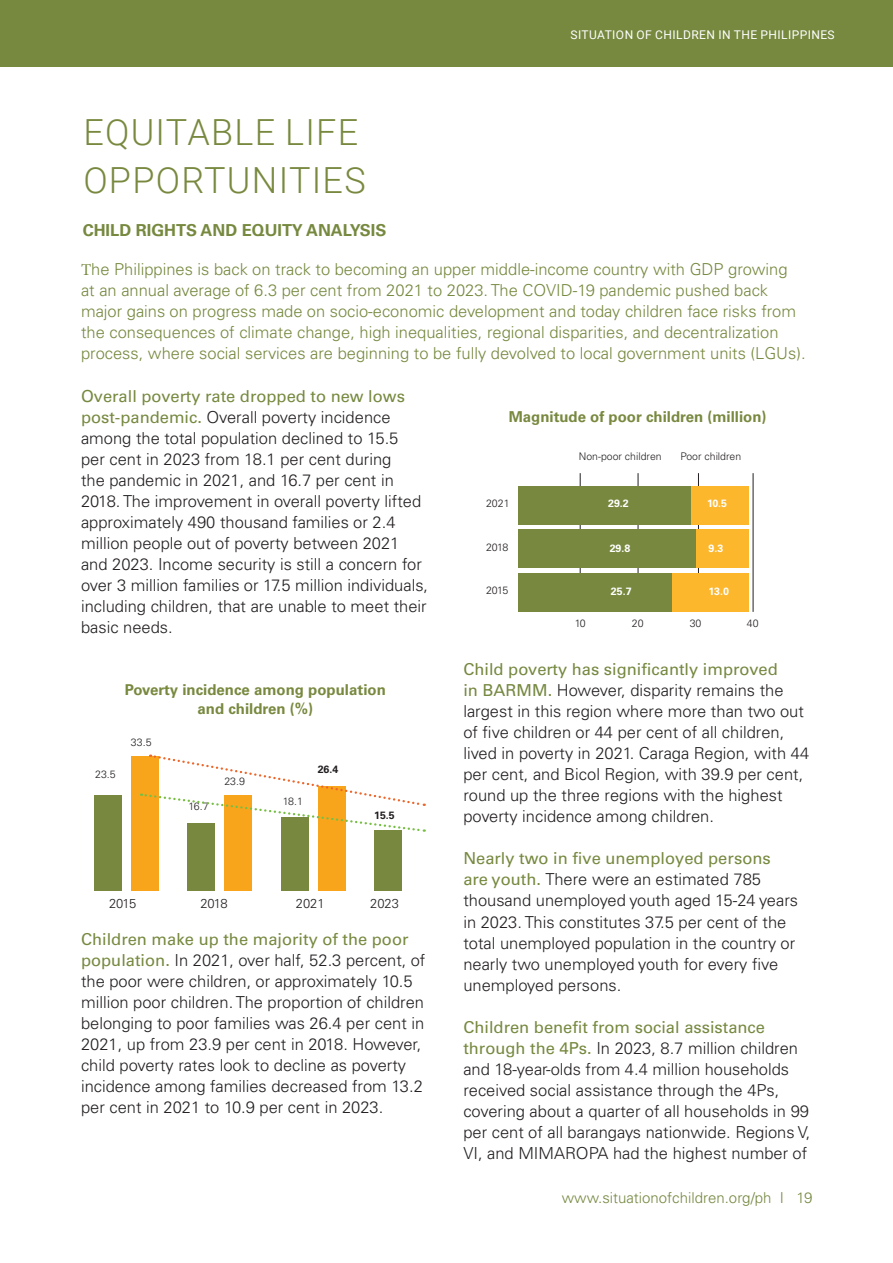
<style>
.page{position:relative;width:893px;height:1263px;background:#fff}
.page>*{position:absolute;margin:0;border:0;box-sizing:border-box;transform-origin:0 0}
.t1{font:300 36px/48px "Roboto";letter-spacing:.035em;color:#78893f}
.t2{font:300 16.5px/21px "Univers LT Pro 45";color:#231f20}
.t3{font:300 16.5px/21px "Univers LT Pro 45";color:#76893f}
.t4{font:16.5px "Univers LT Pro 55 Roman";color:#76893f}
.t5{font:16.5px "Univers LT Pro 55 Roman";color:#758840}
.t6{font:700 16.5px "Univers LT Pro 65";color:#76893f}
.t7{font:700 15px/19.5px "Univers LT Pro 65";color:#78893f;text-align:center}
.t8{font:300 15px "Univers LT Pro 45";color:#758840}
.t9{font:300 12.9px "Univers LT Pro 45";color:#231f20}
.t10{font:12px "Roboto";letter-spacing:.035em;color:#fff}
.t11{font:300 10.65px "Univers LT Pro 45";color:#231f20}
.t12{font:700 10.65px "Univers LT Pro 65";color:#fff}
.t13{font:700 10.65px "Univers LT Pro 65";color:#231f20}
.t14{font:300 10.5px "Univers LT Pro 45";color:#231f20}
.s1{font-family:"Minion Pro";font-weight:400}
.s2{font-family:"Univers LT Pro 55 Roman";font-weight:400;color:#76893f}
.s3{font-family:"Univers LT Pro 55 Roman";font-weight:400;color:#758840}
</style>
<div class="page">
<div style="left:0;top:0;width:893px;height:67px;background:#76893f"></div>
<div style="left:94px;top:795px;width:28px;height:96px;background:#78893f"></div>
<div style="left:131px;top:756px;width:28px;height:135px;background:#f9a51b"></div>
<div style="left:187px;top:823px;width:28px;height:68px;background:#78893f"></div>
<div style="left:224px;top:795px;width:28px;height:96px;background:#f9a51b"></div>
<div style="left:281px;top:817px;width:28px;height:74px;background:#78893f"></div>
<div style="left:318px;top:786px;width:28px;height:105px;background:#f9a51b"></div>
<div style="left:374px;top:830px;width:28px;height:61px;background:#78893f"></div>
<svg style="left:141px;top:754px;width:284px;height:78px"></svg>
<hr style="left:580px;top:473px;width:1px;height:139px;background:#231f20">
<hr style="left:638px;top:473px;width:1px;height:139px;background:#231f20">
<hr style="left:698px;top:473px;width:1px;height:139px;background:#231f20">
<hr style="left:753px;top:473px;width:1px;height:139px;background:#231f20">
<div style="left:518px;top:574px;width:154px;height:38px;background:#78893f"></div>
<div style="left:672px;top:574px;width:76px;height:38px;background:#fcb72d"></div>
<div style="left:518px;top:530px;width:178px;height:38px;background:#78893f"></div>
<div style="left:696px;top:530px;width:52px;height:38px;background:#fcb72d"></div>
<div style="left:518px;top:486px;width:173px;height:38px;background:#78893f"></div>
<div style="left:691px;top:486px;width:57px;height:38px;background:#fcb72d"></div>
<h1 class="t1" style="left:83px;top:107px;width:284px">EQUITABLE LIFE<br>OPPORTUNITIES</h1>
<p class="t6" style="left:83px;top:220px;width:305px">CHILD RIGHTS AND EQUITY ANALYSIS</p>
<p class="t10" style="left:570px;top:26px;width:266px">SITUATION OF CHILDREN IN THE PHILIPPINES</p>
<p class="t3" style="left:81px;top:259px;width:726px"><span class="s1">T</span>he Philippines is back on track to becoming an upper middle-income country with GDP growing<br>at an annual average of 6.3 per cent from 2021 to 2023. The COVID-19 pandemic pushed back major gains on progress made on socio-economic development and today children face risks from the consequences of climate change, high inequalities, regional disparities, and decentralization process, where social services are beginning to be fully devolved to local government units (LGUs).</p>
<p class="t4" style="left:81px;top:386px;width:325px">Overall poverty rate dropped to new lows</p>
<p class="t2" style="left:81px;top:406px;width:349px"><span class="s2">post-pandemic.</span> Overall poverty incidence among the total population declined to 15.5<br>per cent in 2023 from 18.1 per cent during<br>the pandemic in 2021, and 16.7 per cent in 2018. The improvement in overall poverty lifted approximately 490 thousand families or 2.4 million people out of poverty between 2021 and 2023. Income security is still a concern for over 3 million families or 17.5 million individuals, including children, that are unable to meet their basic needs.</p>
<p class="t7" style="left:125px;top:680px;width:263px">Poverty incidence among population and children (%)</p>
<p class="t11" style="left:95px;top:768px;width:22px">23.5</p>
<p class="t11" style="left:131px;top:735px;width:22px">33.5</p>
<p class="t11" style="left:189px;top:800px;width:22px">16.7</p>
<p class="t11" style="left:224px;top:775px;width:22px">23.9</p>
<p class="t11" style="left:283px;top:795px;width:22px">18.1</p>
<p class="t13" style="left:318px;top:763px;width:22px">26.4</p>
<p class="t13" style="left:374px;top:809px;width:22px">15.5</p>
<p class="t9" style="left:109px;top:895px;width:29px">2015</p>
<p class="t9" style="left:200px;top:895px;width:29px">2018</p>
<p class="t9" style="left:296px;top:895px;width:30px">2021</p>
<p class="t9" style="left:370px;top:895px;width:30px">2023</p>
<p class="t4" style="left:81px;top:929px;width:329px">Children make up the majority of the poor</p>
<p class="t2" style="left:81px;top:950px;width:346px"><span class="s2">population.</span> In 2021, over half, 52.3 percent, of the poor were children, or approximately 10.5 million poor children. The proportion of children belonging to poor families was 26.4 per cent in 2021, up from 23.9 per cent in 2018. However, child poverty rates look to decline as poverty incidence among families decreased from 13.2 per cent in 2021 to 10.9 per cent in 2023.</p>
<p class="t7" style="left:509px;top:407px;width:259px">Magnitude of poor children (million)</p>
<p class="t11" style="left:486px;top:497px;width:25px">2021</p>
<p class="t11" style="left:486px;top:540px;width:24px">2018</p>
<p class="t11" style="left:486px;top:584px;width:24px">2015</p>
<p class="t14" style="left:579px;top:450px;width:84px">Non-poor children</p>
<p class="t14" style="left:681px;top:450px;width:62px">Poor children</p>
<p class="t12" style="left:608px;top:497px;width:22px">29.2</p>
<p class="t12" style="left:707px;top:497px;width:21px">10.5</p>
<p class="t12" style="left:610px;top:542px;width:22px">29.8</p>
<p class="t12" style="left:709px;top:542px;width:16px">9.3</p>
<p class="t12" style="left:611px;top:584px;width:22px">25.7</p>
<p class="t12" style="left:708px;top:584px;width:22px">13.0</p>
<p class="t11" style="left:575px;top:617px;width:12px">10</p>
<p class="t11" style="left:632px;top:617px;width:13px">20</p>
<p class="t11" style="left:690px;top:617px;width:13px">30</p>
<p class="t11" style="left:747px;top:617px;width:13px">40</p>
<p class="t5" style="left:463px;top:660px;width:316px">Child poverty has significantly improved</p>
<p class="t2" style="left:463px;top:680px;width:347px"><span class="s3">in BARMM.</span> However, disparity remains the largest in this region where more than two out of five children or 44 per cent of all children, lived in poverty in 2021. Caraga Region, with 44 per cent, and Bicol Region, with 39.9 per cent, round up the three regions with the highest poverty incidence among children.</p>
<p class="t4" style="left:463px;top:849px;width:309px">Nearly two in five unemployed persons</p>
<p class="t2" style="left:463px;top:869px;width:336px"><span class="s2">are youth.</span> There were an estimated 785 thousand unemployed youth aged 15-24 years in 2023. This constitutes 37.5 per cent of the total unemployed population in the country or nearly two unemployed youth for every five unemployed persons.</p>
<p class="t4" style="left:463px;top:1017px;width:303px">Children benefit from social assistance</p>
<p class="t2" style="left:463px;top:1037px;width:349px"><span class="s2">through the 4Ps.</span> In 2023, 8.7 million children and 18-year-olds from 4.4 million households received social assistance through the 4Ps, covering about a quarter of all households in 99 per cent of all barangays nationwide. Regions V, VI, and MIMAROPA had the highest number of</p>
<p class="t8" style="left:562px;top:1189px;width:252px">www.situationofchildren.org/ph I 19</p>
</div>
